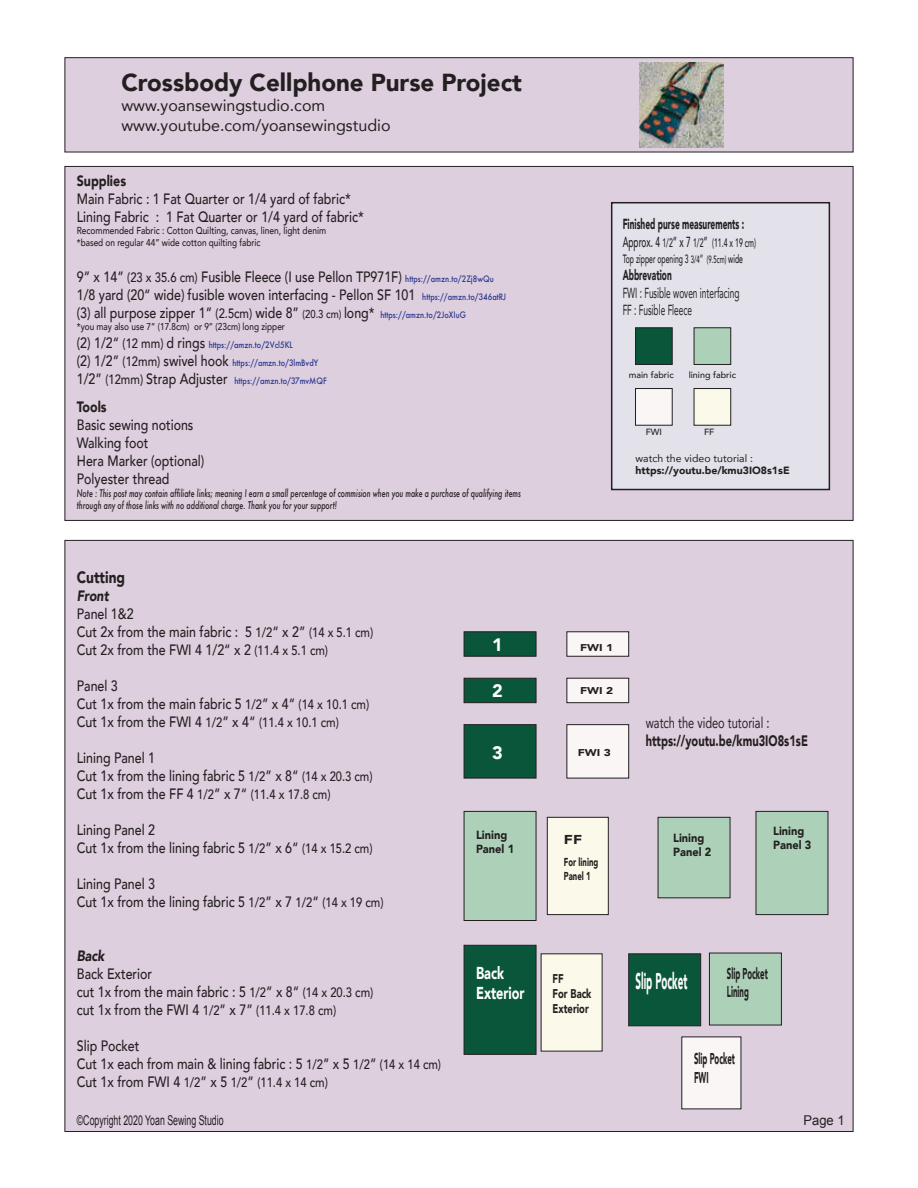
<style>
.page{position:relative;width:918px;height:1188px;background:#fff}
.page>*{position:absolute;margin:0;border:0;box-sizing:border-box;transform-origin:0 0}
.t1{font:900 24.6px "Avenir";color:#231f20}
.t2{font:900 22.8px "Avenir";color:#fff;scale:.43 1}
.t3{font:900 18px "Avenir";color:#fff}
.t4{font:900 17.25px/20.7px "Avenir";color:#fff;scale:.73 1}
.t5{font:900 16.5px "Avenir";color:#231f20;scale:.83 1}
.t6{font:16.35px/19.6px "Avenir";color:#231f20}
.t7{font:900 15.6px/18.8px "Avenir";color:#231f20;scale:.5 1}
.t8{font:900 15.15px "Avenir";color:#231f20;scale:.73 1}
.t9{font:15.15px "Avenir";color:#231f20;scale:.73 1}
.t10{font:500 15px/18px "Avenir";color:#231f20;scale:.83 1}
.t11{font:900 15px "Avenir";color:#231f20;scale:.83 1}
.t12{font:italic 900 15px "Avenir";color:#231f20;scale:.83 1}
.t13{font:14.55px/17.4px "Avenir";color:#231f20;scale:.57 1}
.t14{font:900 14.55px "Avenir";color:#231f20;scale:.57 1}
.t15{font:13.5px "Arial";color:#231f20;scale:.65 1}
.t16{font:13.5px "Arial";color:#231f20;scale:.96 1}
.t17{font:900 12.9px "Avenir";color:#231f20;scale:1.18 1}
.t18{font:900 12.6px/15.1px "Avenir";color:#231f20;scale:.74 1}
.t19{font:500 12.15px "Avenir";color:#231f20;scale:.57 1}
.t20{font:500 12px "Avenir";color:#231f20;scale:.57 1}
.t21{font:900 11.85px/14.2px "Avenir";color:#231f20;scale:.93 1}
.t22{font:900 11.55px/13.8px "Avenir";color:#231f20;scale:.67 1}
.t23{font:900 10.5px "Avenir";color:#231f20}
.t24{font:10.5px "Avenir";color:#231f20}
.t25{font:italic 500 10.35px/12.5px "Futura";color:#231f20;scale:.68 1}
.t26{font:500 10.05px "Avenir";color:#231f20;scale:.83 1}
.t27{font:500 9.9px "Avenir";color:#231f20;scale:.83 1}
.t28{font:900 9.9px "Avenir";color:#231f20;scale:1.21 1}
.t29{font:500 9px "Avenir";color:#231f20}
.t30{font:500 8.7px/18px "Futura";color:#2b3990;scale:.86 1}
.s1{font-size:13.5px}
.s2{font-family:"Futura";font-size:8.7px;color:#2b3990}
.s3{font-size:11.4px}
.s4{font-family:"Avenir";font-size:15px;color:#231f20}
.s5{font-family:"Avenir";font-size:13.5px;color:#231f20}
.s6{font-size:14.55px}
.s7{font-size:10.5px}
</style>
<div class="page">
<div style="left:65px;top:540px;width:788px;height:592px;background:#decfde;border:1px solid #231f20"></div>
<div style="left:65px;top:166px;width:788px;height:355px;background:#decfde;border:1px solid #231f20"></div>
<div style="left:611px;top:202px;width:219px;height:288px;background:#e3e2eb;border:2px solid #231f20"></div>
<div style="left:65px;top:57px;width:788px;height:95px;background:#decfde;border:1px solid #231f20"></div>
<div style="left:635px;top:327px;width:38px;height:38px;background:#09563a;border:1px solid #231f20"></div>
<div style="left:694px;top:327px;width:37px;height:38px;background:#acd1b8;border:1px solid #231f20"></div>
<div style="left:464px;top:631px;width:72px;height:26px;background:#09563a;border:1px solid #231f20"></div>
<div style="left:464px;top:678px;width:72px;height:25px;background:#09563a;border:1px solid #231f20"></div>
<div style="left:464px;top:724px;width:72px;height:54px;background:#09563a;border:1px solid #231f20"></div>
<div style="left:566px;top:631px;width:63px;height:26px;background:#faf6f6;border:1px solid #231f20"></div>
<div style="left:566px;top:678px;width:63px;height:25px;background:#faf6f6;border:1px solid #231f20"></div>
<div style="left:566px;top:724px;width:63px;height:54px;background:#faf6f6;border:1px solid #231f20"></div>
<div style="left:464px;top:811px;width:72px;height:110px;background:#acd1b8;border:1px solid #231f20"></div>
<div style="left:547px;top:817px;width:62px;height:98px;background:#fbfaea;border:1px solid #231f20"></div>
<div style="left:658px;top:817px;width:72px;height:81px;background:#acd1b8;border:1px solid #231f20"></div>
<div style="left:756px;top:811px;width:72px;height:104px;background:#acd1b8;border:1px solid #231f20"></div>
<div style="left:464px;top:945px;width:72px;height:110px;background:#09563a;border:1px solid #231f20"></div>
<div style="left:541px;top:953px;width:61px;height:98px;background:#fbfaea"></div>
<div style="left:628px;top:953px;width:73px;height:73px;background:#09563a;border:1px solid #231f20"></div>
<div style="left:709px;top:953px;width:73px;height:72px;background:#acd1b8;border:1px solid #231f20"></div>
<div style="left:681px;top:1037px;width:60px;height:72px;background:#faf6f6"></div>
<img style="left:639px;top:63px;width:84px;height:84px">
<div style="left:635px;top:388px;width:38px;height:38px;background:#faf6f6;border:1px solid #231f20"></div>
<div style="left:694px;top:388px;width:37px;height:38px;background:#fbfaea;border:1px solid #231f20"></div>
<h1 class="t1" style="left:121px;top:62px;width:402px">Crossbody Cellphone Purse Project</h1>
<p class="t6" style="left:121px;top:95px;width:271px">www.yoansewingstudio.com www.youtube.com/yoansewingstudio</p>
<p class="t11" style="left:77px;top:168px;width:61px">Supplies</p>
<p class="t10" style="left:77px;top:189px;width:347px">Main Fabric : 1 Fat Quarter or 1/4 yard of fabric*<br>Lining Fabric : 1 Fat Quarter or 1/4 yard of fabric*</p>
<p class="t26" style="left:77px;top:222px;width:302px">Recommended Fabric : Cotton Quilting, canvas, linen, light denim</p>
<p class="t27" style="left:77px;top:234px;width:223px">*based on regular 44” wide cotton quilting fabric</p>
<p class="t10" style="left:77px;top:267px;width:519px">9” x 14” <span class="s1">(23 x 35.6 cm)</span> Fusible Fleece (I use Pellon TP971F) <span class="s2">https://amzn.to/2Zj8wQu<br></span>1/8 yard (20“ wide) fusible woven interfacing - Pellon SF 101 <span class="s2">https://amzn.to/346atRJ </span>(3) all purpose zipper 1” <span class="s1">(2.5cm)</span> wide 8” <span class="s3">(20.3 cm)</span> long* <span class="s2">https://amzn.to/2JoXIuG</span></p>
<p class="t27" style="left:77px;top:318px;width:252px">*you may also use 7” (17.8cm) or 9” (23cm) long zipper</p>
<p class="t30" style="left:77px;top:336px;width:292px"><span class="s4">(2) 1/2“</span> <span class="s5">(12 mm)</span> <span class="s4">d rings</span> https://amzn.to/2Vcl5KL<br><span class="s4">(2) 1/2”</span> <span class="s5">(12mm)</span> <span class="s4">swivel hook</span> https://amzn.to/3lmBvdY<br><span class="s4">1/2”</span> <span class="s5">(12mm)</span> <span class="s4">Strap Adjuster</span> https://amzn.to/37mvMQF</p>
<p class="t11" style="left:77px;top:394px;width:38px">Tools</p>
<p class="t10" style="left:77px;top:415px;width:155px">Basic sewing notions<br>Walking foot<br>Hera Marker (optional)<br>Polyester thread</p>
<p class="t25" style="left:77px;top:486px;width:655px">Note : This post may contain affiliate links; meaning I earn a small percentage of commision when you make a purchase of qualifying items through any of those links with no additional charge. Thank you for your support!</p>
<p class="t14" style="left:623px;top:212px;width:215px">Finished purse measurements :</p>
<p class="t19" style="left:623px;top:232px;width:236px"><span class="s6">Approx. 4</span> 1/2<span class="s6">” x 7</span> 1/2<span class="s6">”</span> (11.4 x 19 cm)</p>
<p class="t20" style="left:623px;top:248px;width:213px">Top zipper opening 3 <span class="s7">3/4</span>” <span class="s7">(9.5cm)</span> wide</p>
<p class="t14" style="left:623px;top:263px;width:88px">Abbrevation</p>
<p class="t13" style="left:623px;top:284px;width:207px">FWI : Fusible woven interfacing<br>FF : Fusible Fleece</p>
<p class="t29" style="left:629px;top:367px;width:46px">main fabric</p>
<p class="t29" style="left:689px;top:367px;width:49px">lining fabric</p>
<p class="t29" style="left:646px;top:425px;width:18px">FWI</p>
<p class="t29" style="left:704px;top:425px;width:12px">FF</p>
<p class="t24" style="left:636px;top:450px;width:119px">watch the video tutorial :</p>
<p class="t23" style="left:636px;top:462px;width:156px">https://youtu.be/kmu3IO8s1sE</p>
<p class="t5" style="left:77px;top:563px;width:60px">Cutting</p>
<p class="t12" style="left:77px;top:583px;width:40px">Front</p>
<p class="t10" style="left:77px;top:604px;width:359px">Panel 1&amp;2<br>Cut 2x from the main fabric : 5 <span class="s1">1/2</span>“ x 2” <span class="s1">(14 x 5.1 cm)<br></span>Cut 2x from the FWI 4 1/2“ x 2 <span class="s1">(11.4 x 5.1 cm)</span></p>
<p class="t10" style="left:77px;top:676px;width:354px">Panel 3<br>Cut 1x from the main fabric 5 <span class="s1">1/2</span>” x 4“ <span class="s1">(14 x 10.1 cm)<br></span>Cut 1x from the FWI 4 <span class="s1">1/2</span>” x 4“ <span class="s1">(11.4 x 10.1 cm)</span></p>
<p class="t10" style="left:77px;top:748px;width:358px">Lining Panel 1<br>Cut 1x from the lining fabric 5 <span class="s1">1/2</span>” x 8“ <span class="s1">(14 x 20.3 cm)<br></span>Cut 1x from the FF 4 <span class="s1">1/2</span>” x 7“ <span class="s1">(11.4 x 17.8 cm)</span></p>
<p class="t10" style="left:77px;top:820px;width:358px">Lining Panel 2<br>Cut 1x from the lining fabric 5 <span class="s1">1/2</span>” x 6“ <span class="s1">(14 x 15.2 cm)</span></p>
<p class="t10" style="left:77px;top:874px;width:371px">Lining Panel 3<br>Cut 1x from the lining fabric 5 <span class="s1">1/2</span>” x 7 <span class="s1">1/2</span>“ <span class="s1">(14 x 19 cm)</span></p>
<p class="t12" style="left:77px;top:943px;width:35px">Back</p>
<p class="t10" style="left:77px;top:964px;width:359px">Back Exterior<br>cut 1x from the main fabric : 5 <span class="s1">1/2</span>” x 8“ <span class="s1">(14 x 20.3 cm) </span>cut 1x from the FWI 4 <span class="s1">1/2</span>” x 7” <span class="s1">(11.4 x 17.8 cm)</span></p>
<p class="t10" style="left:77px;top:1036px;width:440px">Slip Pocket<br>Cut 1x each from main &amp; lining fabric : 5 <span class="s1">1/2</span>” x 5 <span class="s1">1/2</span>” <span class="s1">(14 x 14 cm)<br></span>Cut 1x from FWI 4 <span class="s1">1/2</span>” x 5 <span class="s1">1/2</span>” <span class="s1">(11.4 x 14 cm)</span></p>
<p class="t3" style="left:492px;top:629px;width:12px">1</p>
<p class="t3" style="left:492px;top:675px;width:12px">2</p>
<p class="t3" style="left:492px;top:737px;width:12px">3</p>
<p class="t28" style="left:580px;top:639px;width:29px">FWI 1</p>
<p class="t28" style="left:580px;top:682px;width:29px">FWI 2</p>
<p class="t28" style="left:578px;top:744px;width:29px">FWI 3</p>
<p class="t21" style="left:476px;top:827px;width:43px">Lining<br>Panel 1</p>
<p class="t17" style="left:564px;top:828px;width:17px">FF</p>
<p class="t22" style="left:564px;top:855px;width:53px">For lining<br>Panel 1</p>
<p class="t9" style="left:646px;top:710px;width:171px">watch the video tutorial :</p>
<p class="t8" style="left:646px;top:727px;width:224px">https://youtu.be/kmu3IO8s1sE</p>
<p class="t21" style="left:673px;top:830px;width:43px">Lining<br>Panel 2</p>
<p class="t21" style="left:773px;top:823px;width:43px">Lining<br>Panel 3</p>
<p class="t4" style="left:476px;top:962px;width:68px">Back<br>Exterior</p>
<p class="t18" style="left:553px;top:970px;width:54px">FF<br>For Back<br>Exterior</p>
<h2 class="t2" style="left:636px;top:962px;width:122px">Slip Pocket</h2>
<p class="t7" style="left:727px;top:963px;width:84px">Slip Pocket<br>Lining</p>
<p class="t7" style="left:694px;top:1049px;width:84px">Slip Pocket<br>FWI</p>
<p class="t15" style="left:77px;top:1111px;width:227px">©Copyright 2020 Yoan Sewing Studio</p>
<p class="t16" style="left:804px;top:1111px;width:44px">Page 1</p>
</div>
